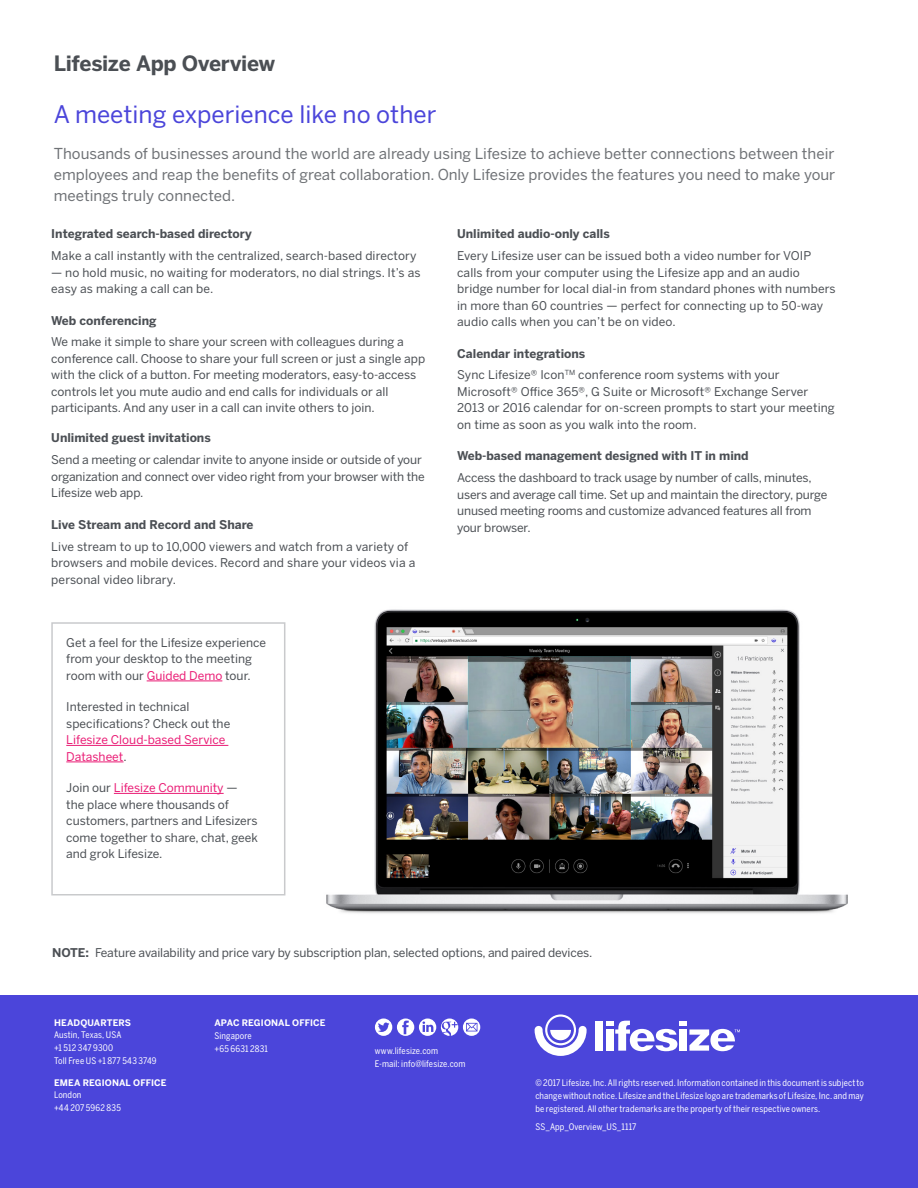
<style>
.page{position:relative;width:918px;height:1188px;background:#fff}
.page>*{position:absolute;margin:0;border:0;box-sizing:border-box;transform-origin:0 0}
.t1{font:24px "Benton Sans";color:#4b45da}
.t2{font:700 21px "Benton Sans";letter-spacing:-.015em;color:#4b4f54}
.Intro_Copy{font:15px/21px "Benton Sans";color:#6f7276;text-align:justify}
.Copy{font:12px/16.5px "Benton Sans";color:#4b4f54}
.t3{font:700 12px "Benton Sans";color:#4b4f54}
.H4_-_All_Caps___Afte{font:12px "Benton Sans";letter-spacing:-.01em;color:#4b4f54}
.Footer_-_Body_Legal{font:9px/12.8px "Benton Sans Cond";letter-spacing:.015em;color:#fff;text-align:justify}
.Footer_-_Body{font:9px/12.8px "Benton Sans Cond";letter-spacing:.01em;color:#fff}
.Footer_-_Header{font:700 9px "Benton Sans";letter-spacing:.01em;color:#fff}
.s1{color:#ea1d76}
.s2{font-weight:700}
</style>
<div class="page">
<div style="left:0;top:996px;width:918px;height:192px;background:#4b45da"></div>
<svg style="left:375px;top:1019px;width:105px;height:17px"></svg>
<svg style="left:535px;top:1014px;width:52px;height:42px"></svg>
<div style="left:606px;top:1021px;width:8px;height:5px;background:#fff"></div>
<div style="left:606px;top:1029px;width:8px;height:22px;background:#fff"></div>
<div style="left:595px;top:1021px;width:8px;height:30px;background:#fff"></div>
<div style="left:679px;top:1021px;width:8px;height:5px;background:#fff"></div>
<div style="left:679px;top:1029px;width:8px;height:22px;background:#fff"></div>
<svg style="left:615px;top:1021px;width:62px;height:30px"></svg>
<svg style="left:689px;top:1029px;width:51px;height:22px"></svg>
<hr style="left:147px;top:681px;width:75px;height:1px;background:#ea1d76">
<hr style="left:66px;top:745px;width:162px;height:1px;background:#ea1d76">
<hr style="left:66px;top:762px;width:58px;height:1px;background:#ea1d76">
<hr style="left:114px;top:793px;width:110px;height:1px;background:#ea1d76">
<div style="left:51px;top:622px;width:234px;height:274px;border:2px solid #c9cacc"></div>
<img style="left:326px;top:609px;width:522px;height:305px">
<h2 class="t2" style="left:54px;top:50px;width:223px">Lifesize App Overview</h2>
<h3 class="t1" style="left:54px;top:100px;width:384px">A meeting experience like no other</h3>
<p class="Intro_Copy" style="left:54px;top:142px;width:783px">Thousands of businesses around the world are already using Lifesize to achieve better connections between their employees and reap the benefits of great collaboration. Only Lifesize provides the features you need to make your meetings truly connected.</p>
<h4 class="t3" style="left:51px;top:227px;width:202px">Integrated search-based directory</h4>
<p class="Copy" style="left:51px;top:247px;width:367px">Make a call instantly with the centralized, search-based directory</p>
<p class="Copy" style="left:51px;top:264px;width:371px">— no hold music, no waiting for moderators, no dial strings. It’s as easy as making a call can be.</p>
<h4 class="t3" style="left:51px;top:313px;width:107px">Web conferencing</h4>
<h4 class="Copy" style="left:51px;top:334px;width:376px">We make it simple to share your screen with colleagues during a conference call. Choose to share your full screen or just a single app with the click of a button. For meeting moderators, easy-to-access controls let you mute audio and end calls for individuals or all participants. And any user in a call can invite others to join.</h4>
<h4 class="t3" style="left:51px;top:431px;width:161px">Unlimited guest invitations</h4>
<p class="Copy" style="left:51px;top:452px;width:375px">Send a meeting or calendar invite to anyone inside or outside of your organization and connect over video right from your browser with the<br>Lifesize web app.</p>
<h4 class="t3" style="left:51px;top:517px;width:204px">Live Stream and Record and Share</h4>
<h4 class="Copy" style="left:51px;top:538px;width:366px">Live stream to up to 10,000 viewers and watch from a variety of browsers and mobile devices. Record and share your videos via a personal video library.</h4>
<p class="Copy" style="left:66px;top:634px;width:201px">Get a feel for the Lifesize experience from your desktop to the meeting room with our <span class="s1">Guided Demo</span> tour.</p>
<p class="Copy" style="left:66px;top:698px;width:165px">Interested in technical specifications? Check out the<br><span class="s1">Lifesize Cloud-based Service<br>Datasheet</span>.</p>
<p class="Copy" style="left:66px;top:779px;width:193px">Join our <span class="s1">Lifesize Community</span> — the place where thousands of customers, partners and Lifesizers come together to share, chat, geek and grok Lifesize.</p>
<h4 class="t3" style="left:457px;top:227px;width:154px">Unlimited audio-only calls</h4>
<p class="Copy" style="left:457px;top:247px;width:380px">Every Lifesize user can be issued both a video number for VOIP calls from your computer using the Lifesize app and an audio bridge number for local dial-in from standard phones with numbers in more than 60 countries — perfect for connecting up to 50-way audio calls when you can’t be on video.</p>
<h4 class="t3" style="left:457px;top:346px;width:130px">Calendar integrations</h4>
<p class="Copy" style="left:457px;top:367px;width:379px">Sync Lifesize® Icon<sup>TM</sup> conference room systems with your Microsoft® Office 365®, G Suite or Microsoft® Exchange Server 2013 or 2016 calendar for on-screen prompts to start your meeting on time as soon as you walk into the room.</p>
<h4 class="t3" style="left:457px;top:449px;width:293px">Web-based management designed with IT in mind</h4>
<p class="Copy" style="left:457px;top:470px;width:372px">Access the dashboard to track usage by number of calls, minutes, users and average call time. Set up and maintain the directory, purge unused meeting rooms and customize advanced features all from your browser.</p>
<p class="H4_-_All_Caps___Afte" style="left:52px;top:946px;width:542px"><span class="s2">NOTE:</span> Feature availability and price vary by subscription plan, selected options, and paired devices.</p>
<p class="Footer_-_Header" style="left:54px;top:1017px;width:79px">HEADQUARTERS</p>
<p class="Footer_-_Body" style="left:54px;top:1029px;width:104px">Austin, Texas, USA<br>+1 512 347 9300<br>Toll Free US +1 877 543 3749</p>
<p class="Footer_-_Header" style="left:54px;top:1077px;width:114px">EMEA REGIONAL OFFICE</p>
<p class="Footer_-_Body" style="left:54px;top:1089px;width:68px">London<br>+44 207 5962 835</p>
<p class="Footer_-_Header" style="left:214px;top:1018px;width:113px">APAC REGIONAL OFFICE</p>
<p class="Footer_-_Body" style="left:214px;top:1029px;width:39px">Singapore</p>
<p class="Footer_-_Body" style="left:214px;top:1042px;width:55px">+65 6631 2831</p>
<p class="Footer_-_Body" style="left:375px;top:1044px;width:92px">www.lifesize.com<br>E-mail: info@lifesize.com</p>
<p class="Footer_-_Body_Legal" style="left:535px;top:1076px;width:330px">© 2017 Lifesize, Inc. All rights reserved. Information contained in this document is subject to change without notice. Lifesize and the Lifesize logo are trademarks of Lifesize, Inc. and may be registered. All other trademarks are the property of their respective owners.</p>
<p class="Footer_-_Body_Legal" style="left:535px;top:1121px;width:103px">SS_App_Overview_US_1117</p>
</div>
